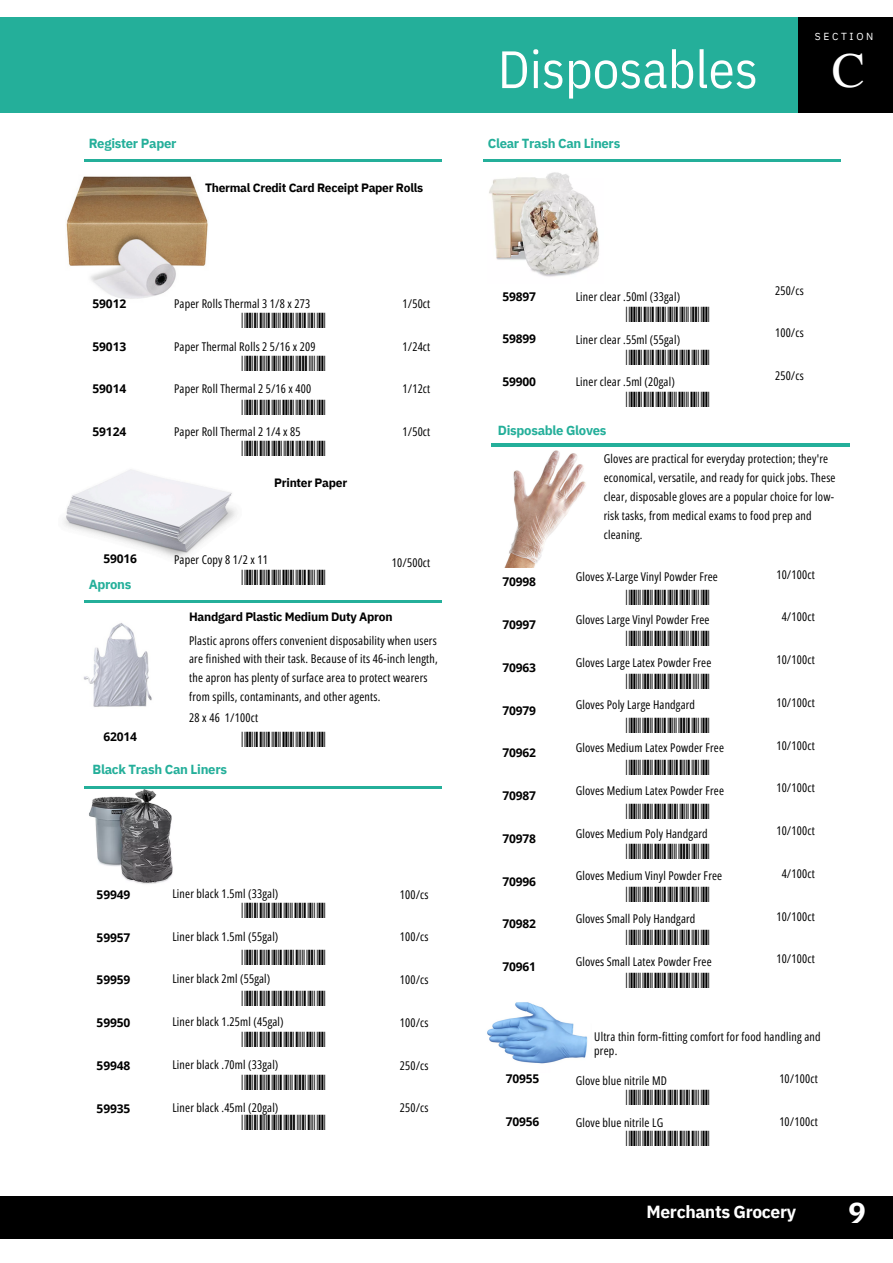
<style>
.page{position:relative;width:893px;height:1263px;background:#fff}
.page>*{position:absolute;margin:0;border:0;box-sizing:border-box;transform-origin:0 0}
.t1{font:52.5px "IBM Plex Sans Cond";color:#fff}
.t2{font:49.57px "Te X Gyre Termes";color:#fff}
.t3{font:700 29.17px "IBM Plex Sans";color:#fff}
.t4{font:700 17.48px "IBM Plex Sans";letter-spacing:-.02em;color:#fff}
.t5{font:700 13.12px "IBM Plex Sans";letter-spacing:-.02em;color:#24af9a}
.t6{font:12px/19.1px "Open Sans Condensed";letter-spacing:.015em;color:#000}
.t7{font:700 12px "Open Sans";letter-spacing:-.015em;color:#000}
.t8{font:700 12px "IBM Plex Sans";letter-spacing:-.02em;color:#000}
.t9{font:10.2px "IBM Plex Sans";letter-spacing:.265em;color:#fff}
</style>
<div class="page">
<hr style="left:84px;top:159px;width:357px;height:3px;background:#24af9a">
<div style="left:0;top:1196px;width:893px;height:42px;background:#000"></div>
<div style="left:0;top:18px;width:893px;height:94px;background:#24af9a"></div>
<div style="left:798px;top:18px;width:95px;height:94px;background:#000"></div>
<hr style="left:84px;top:600px;width:357px;height:3px;background:#24af9a">
<hr style="left:483px;top:159px;width:357px;height:3px;background:#24af9a">
<hr style="left:491px;top:444px;width:358px;height:2px;background:#24af9a">
<img style="left:83px;top:623px;width:69px;height:84px">
<img style="left:487px;top:1002px;width:101px;height:62px">
<img style="left:505px;top:450px;width:81px;height:117px">
<img style="left:89px;top:789px;width:84px;height:95px">
<img style="left:489px;top:172px;width:110px;height:105px">
<img style="left:66px;top:176px;width:142px;height:123px">
<img style="left:64px;top:469px;width:172px;height:89px">
<hr style="left:84px;top:786px;width:357px;height:3px;background:#24af9a">
<h2 class="t5" style="left:89px;top:134px;width:89px">Register Paper</h2>
<h4 class="t8" style="left:205px;top:179px;width:220px">Thermal Credit Card Receipt Paper Rolls</h4>
<h2 class="t7" style="left:93px;top:295px;width:35px">59012</h2>
<h4 class="t7" style="left:93px;top:338px;width:35px">59013</h4>
<h4 class="t7" style="left:93px;top:381px;width:35px">59014</h4>
<p class="t7" style="left:93px;top:423px;width:35px">59124</p>
<h4 class="t6" style="left:174px;top:294px;width:137px">Paper Rolls Thermal 3 1/8 x 273</h4>
<p class="t6" style="left:174px;top:336px;width:143px">Paper Thermal Rolls 2 5/16 x 209</p>
<h4 class="t6" style="left:174px;top:379px;width:139px">Paper Roll Thermal 2 5/16 x 400</h4>
<h5 class="t6" style="left:174px;top:422px;width:128px">Paper Roll Thermal 2 1/4 x 85</h5>
<h5 class="t8" style="left:274px;top:475px;width:74px">Printer Paper</h5>
<h5 class="t6" style="left:402px;top:294px;width:29px">1/50ct</h5>
<h5 class="t6" style="left:402px;top:336px;width:29px">1/24ct</h5>
<h5 class="t6" style="left:402px;top:379px;width:29px">1/12ct</h5>
<h5 class="t6" style="left:402px;top:422px;width:29px">1/50ct</h5>
<h5 class="t7" style="left:103px;top:551px;width:35px">59016</h5>
<h5 class="t6" style="left:174px;top:549px;width:95px">Paper Copy 8 1/2 x 11</h5>
<h5 class="t6" style="left:392px;top:552px;width:40px">10/500ct</h5>
<h2 class="t5" style="left:89px;top:575px;width:44px">Aprons</h2>
<h5 class="t7" style="left:103px;top:728px;width:35px">62014</h5>
<h5 class="t8" style="left:189px;top:608px;width:205px">Handgard Plastic Medium Duty Apron</h5>
<h5 class="t6" style="left:189px;top:631px;width:250px;line-height:18.6px">Plastic aprons offers convenient disposability when users are finished with their task. Because of its 46-inch length, the apron has plenty of surface area to protect wearers from spills, contaminants, and other agents.</h5>
<h5 class="t6" style="left:189px;top:708px;width:71px">28 x 46 1/100ct</h5>
<h4 class="t5" style="left:93px;top:760px;width:136px">Black Trash Can Liners</h4>
<h5 class="t7" style="left:97px;top:886px;width:35px">59949</h5>
<h5 class="t7" style="left:97px;top:929px;width:35px">59957</h5>
<h2 class="t7" style="left:97px;top:971px;width:35px">59959</h2>
<h2 class="t7" style="left:97px;top:1014px;width:35px">59950</h2>
<h2 class="t7" style="left:97px;top:1057px;width:35px">59948</h2>
<h2 class="t7" style="left:97px;top:1100px;width:35px">59935</h2>
<h4 class="t6" style="left:172px;top:883px;width:108px">Liner black 1.5ml (33gal)</h4>
<p class="t6" style="left:172px;top:926px;width:108px">Liner black 1.5ml (55gal)</p>
<p class="t6" style="left:172px;top:969px;width:99px">Liner black 2ml (55gal)</p>
<h4 class="t6" style="left:172px;top:1012px;width:113px">Liner black 1.25ml (45gal)</h4>
<h5 class="t6" style="left:172px;top:1054px;width:108px">Liner black .70ml (33gal)</h5>
<h5 class="t6" style="left:172px;top:1097px;width:108px">Liner black .45ml (20gal)</h5>
<h2 class="t6" style="left:400px;top:884px;width:30px">100/cs</h2>
<h2 class="t6" style="left:400px;top:927px;width:30px">100/cs</h2>
<h2 class="t6" style="left:400px;top:970px;width:30px">100/cs</h2>
<h2 class="t6" style="left:400px;top:1013px;width:30px">100/cs</h2>
<h2 class="t6" style="left:400px;top:1055px;width:30px">250/cs</h2>
<h2 class="t6" style="left:400px;top:1098px;width:30px">250/cs</h2>
<h4 class="t1" style="left:498px;top:34px;width:261px">Disposables</h4>
<h5 class="t5" style="left:488px;top:134px;width:134px">Clear Trash Can Liners</h5>
<h5 class="t9" style="left:814px;top:30px;width:60px">SECTION</h5>
<h5 class="t2" style="left:831px;top:35px;width:35px">C</h5>
<h4 class="t7" style="left:502px;top:288px;width:35px">59897</h4>
<h4 class="t7" style="left:502px;top:331px;width:35px">59899</h4>
<h4 class="t7" style="left:502px;top:373px;width:35px">59900</h4>
<h4 class="t6" style="left:576px;top:287px;width:106px">Liner clear .50ml (33gal)</h4>
<h4 class="t6" style="left:576px;top:329px;width:106px">Liner clear .55ml (55gal)</h4>
<h4 class="t6" style="left:576px;top:372px;width:101px">Liner clear .5ml (20gal)</h4>
<h5 class="t5" style="left:498px;top:422px;width:110px">Disposable Gloves</h5>
<h4 class="t6" style="left:775px;top:280px;width:30px">250/cs</h4>
<h4 class="t6" style="left:775px;top:323px;width:30px">100/cs</h4>
<h4 class="t6" style="left:775px;top:366px;width:30px">250/cs</h4>
<h5 class="t7" style="left:502px;top:573px;width:35px">70998</h5>
<h4 class="t7" style="left:502px;top:616px;width:35px">70997</h4>
<h4 class="t7" style="left:502px;top:659px;width:35px">70963</h4>
<h4 class="t7" style="left:502px;top:702px;width:35px">70979</h4>
<h4 class="t7" style="left:502px;top:744px;width:35px">70962</h4>
<h2 class="t7" style="left:502px;top:787px;width:35px">70987</h2>
<h2 class="t7" style="left:502px;top:830px;width:35px">70978</h2>
<h2 class="t7" style="left:502px;top:873px;width:35px">70996</h2>
<h4 class="t7" style="left:502px;top:915px;width:35px">70982</h4>
<h2 class="t7" style="left:502px;top:958px;width:35px">70961</h2>
<p class="t7" style="left:506px;top:1070px;width:35px">70955</p>
<h4 class="t7" style="left:506px;top:1113px;width:35px">70956</h4>
<h5 class="t6" style="left:604px;top:449px;width:233px">Gloves are practical for everyday protection; they're economical, versatile, and ready for quick jobs. These clear, disposable gloves are a popular choice for low&shy;risk tasks, from medical exams to food prep and cleaning.</h5>
<p class="t6" style="left:576px;top:567px;width:144px">Gloves X-Large Vinyl Powder Free</p>
<h5 class="t6" style="left:576px;top:609px;width:135px">Gloves Large Vinyl Powder Free</h5>
<h4 class="t6" style="left:576px;top:652px;width:137px">Gloves Large Latex Powder Free</h4>
<h5 class="t6" style="left:576px;top:695px;width:121px">Gloves Poly Large Handgard</h5>
<h5 class="t6" style="left:576px;top:738px;width:150px">Gloves Medium Latex Powder Free</h5>
<h2 class="t6" style="left:576px;top:780px;width:150px">Gloves Medium Latex Powder Free</h2>
<h5 class="t6" style="left:576px;top:823px;width:134px">Gloves Medium Poly Handgard</h5>
<h5 class="t6" style="left:576px;top:866px;width:148px">Gloves Medium Vinyl Powder Free</h5>
<h5 class="t6" style="left:576px;top:909px;width:121px">Gloves Small Poly Handgard</h5>
<h5 class="t6" style="left:576px;top:951px;width:138px">Gloves Small Latex Powder Free</h5>
<h5 class="t6" style="left:776px;top:564px;width:40px">10/100ct</h5>
<h5 class="t6" style="left:781px;top:607px;width:35px">4/100ct</h5>
<h5 class="t6" style="left:776px;top:650px;width:40px">10/100ct</h5>
<h5 class="t6" style="left:776px;top:692px;width:40px">10/100ct</h5>
<h5 class="t6" style="left:776px;top:735px;width:40px">10/100ct</h5>
<h5 class="t6" style="left:776px;top:778px;width:40px">10/100ct</h5>
<h5 class="t6" style="left:776px;top:821px;width:40px">10/100ct</h5>
<h5 class="t6" style="left:781px;top:863px;width:35px">4/100ct</h5>
<h5 class="t6" style="left:776px;top:906px;width:40px">10/100ct</h5>
<h5 class="t6" style="left:776px;top:949px;width:40px">10/100ct</h5>
<h5 class="t6" style="left:594px;top:1029px;width:228px;line-height:14.6px">Ultra thin form-fitting comfort for food handling and prep.</h5>
<h5 class="t6" style="left:576px;top:1070px;width:93px">Glove blue nitrile MD</h5>
<h5 class="t6" style="left:576px;top:1113px;width:89px">Glove blue nitrile LG</h5>
<h5 class="t6" style="left:779px;top:1069px;width:40px">10/100ct</h5>
<h5 class="t6" style="left:779px;top:1112px;width:40px">10/100ct</h5>
<h5 class="t4" style="left:646px;top:1200px;width:151px">Merchants Grocery</h5>
<h2 class="t3" style="left:848px;top:1193px;width:19px">9</h2>
</div>
